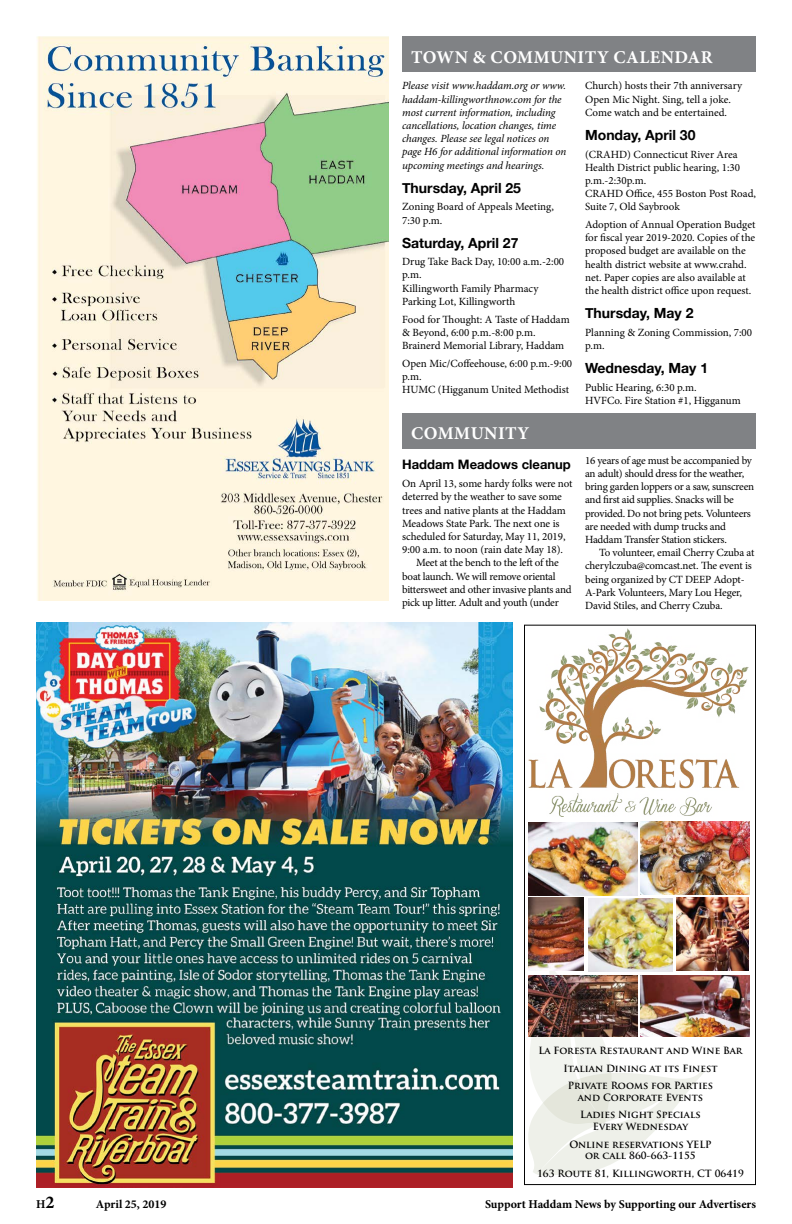
<style>
.page{position:relative;width:792px;height:1224px;background:#fff}
.page>*{position:absolute;margin:0;border:0;box-sizing:border-box;transform-origin:0 0}
.t1{font:700 18px "Minion Pro";letter-spacing:.025em;color:#fff}
.t2{font:700 14px "Helvetica Neue";color:#000}
.t3{font:700 13px "Helvetica Neue";color:#000}
.t4{font:700 12px "Minion Pro";letter-spacing:-.005em;color:#000}
.t5{font:11px/13.2px "Minion Pro";letter-spacing:-.01em;color:#000}
.t6{font:italic 11px/13.2px "Minion Pro";letter-spacing:-.01em;color:#000}
.t7{font:700 9.7px/17.5px "Trajan Pro";color:#000;text-align:center}
.s1{font-size:18px}
</style>
<div class="page">
<div style="left:402px;top:36px;width:354px;height:36px;background:#808285"></div>
<div style="left:402px;top:413px;width:354px;height:36px;background:#808285"></div>
<img style="left:36px;top:623px;width:476px;height:564px">
<img style="left:37px;top:36px;width:352px;height:565px">
<img style="left:529px;top:628px;width:219px;height:189px">
<svg style="left:528px;top:960px;width:176px;height:216px"></svg>
<img style="left:529px;top:822px;width:109px;height:73px">
<img style="left:529px;top:975px;width:109px;height:61px">
<img style="left:640px;top:975px;width:110px;height:62px">
<img style="left:588px;top:898px;width:85px;height:73px">
<img style="left:640px;top:822px;width:110px;height:72px">
<img style="left:677px;top:898px;width:71px;height:73px">
<img style="left:529px;top:898px;width:54px;height:73px">
<div style="left:524px;top:625px;width:232px;height:560px;border:1px solid #000"></div>
<h1 class="t1" style="left:411px;top:44px;width:303px">TOWN &amp; COMMUNITY CALENDAR</h1>
<p class="t6" style="left:402px;top:79px;width:166px">Please visit www.haddam.org or www. haddam-killingworthnow.com for the most current information, including cancellations, location changes, time changes. Please see legal notices on page H6 for additional information on upcoming meetings and hearings.</p>
<p class="t2" style="left:402px;top:177px;width:120px">Thursday, April 25</p>
<p class="t5" style="left:402px;top:200px;width:153px">Zoning Board of Appeals Meeting,<br>7:30 p.m.</p>
<p class="t2" style="left:402px;top:232px;width:118px">Saturday, April 27</p>
<p class="t5" style="left:402px;top:255px;width:164px">Drug Take Back Day, 10:00 a.m.-2:00 p.m.<br>Killingworth Family Pharmacy<br>Parking Lot, Killingworth</p>
<p class="t5" style="left:402px;top:312px;width:169px">Food for Thought: A Taste of Haddam &amp; Beyond, 6:00 p.m.-8:00 p.m.<br>Brainerd Memorial Library, Haddam</p>
<p class="t5" style="left:402px;top:357px;width:172px">Open Mic/Coffeehouse, 6:00 p.m.-9:00 p.m.<br>HUMC (Higganum United Methodist</p>
<h1 class="t1" style="left:411px;top:421px;width:120px">COMMUNITY</h1>
<p class="t3" style="left:402px;top:455px;width:170px">Haddam Meadows cleanup</p>
<p class="t5" style="left:402px;top:477px;width:172px">On April 13, some hardy folks were not</p>
<p class="t5" style="left:402px;top:490px;width:161px">deterred by the weather to save some</p>
<p class="t5" style="left:402px;top:503px;width:165px">trees and native plants at the Haddam</p>
<p class="t5" style="left:402px;top:517px;width:159px">Meadows State Park. The next one is</p>
<p class="t5" style="left:402px;top:530px;width:165px">scheduled for Saturday, May 11, 2019,</p>
<p class="t5" style="left:402px;top:543px;width:162px">9:00 a.m. to noon (rain date May 18).</p>
<p class="t5" style="left:416px;top:556px;width:144px">Meet at the bench to the left of the</p>
<p class="t5" style="left:402px;top:569px;width:155px">boat launch. We will remove oriental</p>
<p class="t5" style="left:402px;top:583px;width:171px">bittersweet and other invasive plants and</p>
<p class="t5" style="left:402px;top:596px;width:158px">pick up litter. Adult and youth (under</p>
<p class="t5" style="left:585px;top:79px;width:159px">Church) hosts their 7th anniversary<br>Open Mic Night. Sing, tell a joke.<br>Come watch and be entertained.</p>
<p class="t2" style="left:585px;top:124px;width:112px">Monday, April 30</p>
<p class="t5" style="left:585px;top:147px;width:172px">(CRAHD) Connecticut River Area<br>Health District public hearing, 1:30 p.m.-2:30p.m.<br>CRAHD Office, 455 Boston Post Road,<br>Suite 7, Old Saybrook</p>
<p class="t5" style="left:585px;top:218px;width:172px">Adoption of Annual Operation Budget for fiscal year 2019-2020. Copies of the proposed budget are available on the health district website at www.crahd. net. Paper copies are also available at the health district office upon request.</p>
<p class="t2" style="left:585px;top:302px;width:110px">Thursday, May 2</p>
<p class="t5" style="left:585px;top:326px;width:169px">Planning &amp; Zoning Commission, 7:00 p.m.</p>
<p class="t2" style="left:585px;top:357px;width:125px">Wednesday, May 1</p>
<p class="t5" style="left:585px;top:381px;width:157px">Public Hearing, 6:30 p.m.<br>HVFCo. Fire Station #1, Higganum</p>
<p class="t5" style="left:585px;top:454px;width:171px">16 years of age must be accompanied by an adult) should dress for the weather, bring garden loppers or a saw, sunscreen and first aid supplies. Snacks will be provided. Do not bring pets. Volunteers are needed with dump trucks and Haddam Transfer Station stickers.</p>
<p class="t5" style="left:585px;top:546px;width:171px;text-indent:14px">To volunteer, email Cherry Czuba at cherylczuba@comcast.net. The event is being organized by CT DEEP Adopt-A-Park Volunteers, Mary Lou Heger, David Stiles, and Cherry Czuba.</p>
<p class="t7" style="left:538px;top:1042px;width:206px">La Foresta Restaurant and Wine Bar<br>Italian Dining at its Finest<br>Private Rooms for Parties</p>
<p class="t7" style="left:578px;top:1089px;width:127px;text-align:left">and Corporate Events<br>Ladies Night Specials</p>
<p class="t7" style="left:569px;top:1118px;width:144px">Every Wednesday<br>Online reservations YELP</p>
<p class="t7" style="left:537px;top:1147px;width:208px">or call 860-663-1155<br>163 Route 81, Killingworth, CT 06419</p>
<p class="t4" style="left:36px;top:1196px;width:20px">H<span class="s1">2</span></p>
<p class="t4" style="left:96px;top:1196px;width:72px">April 25, 2019</p>
<p class="t4" style="left:485px;top:1196px;width:272px">Support Haddam News by Supporting our Advertisers</p>
</div>
